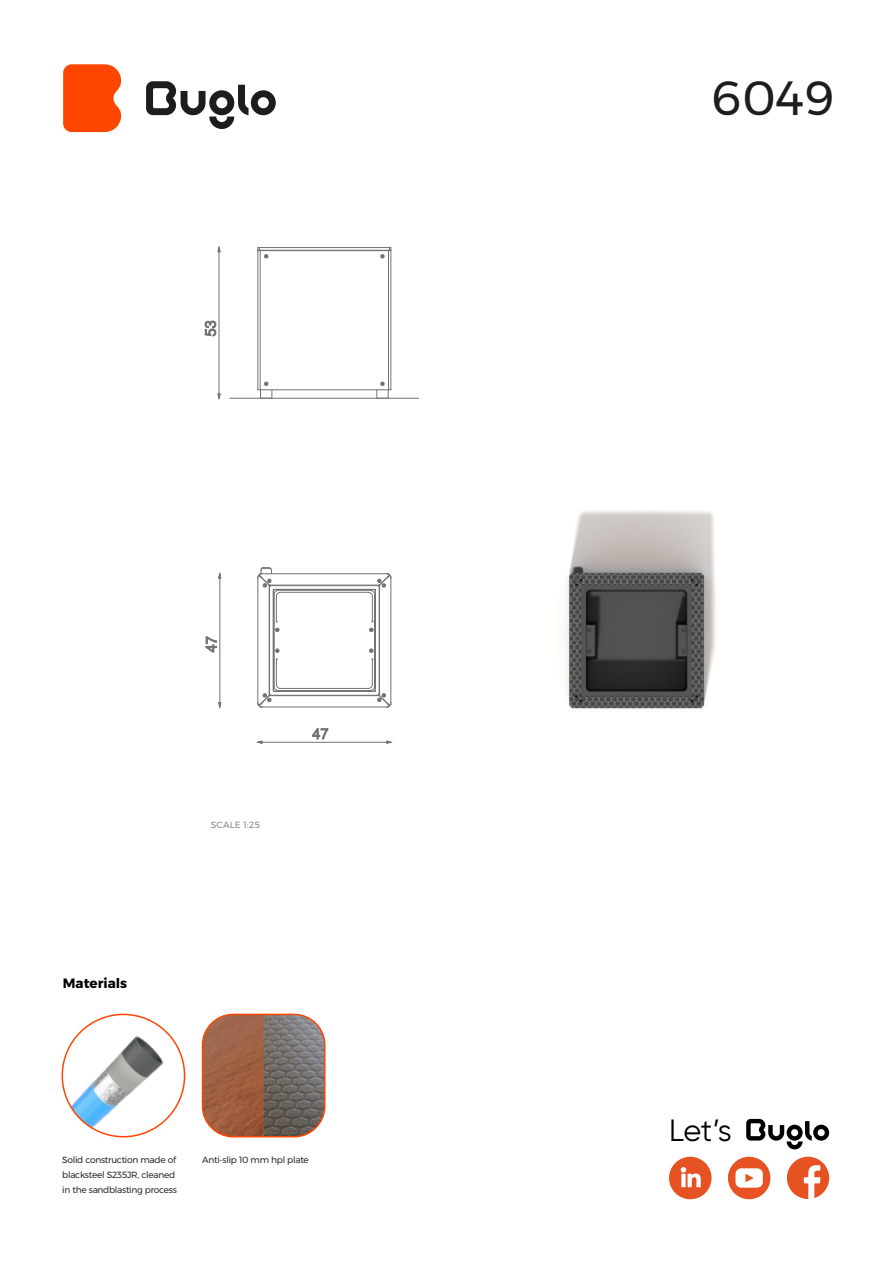
<style>
.page{position:relative;width:893px;height:1263px;background:#fff}
.page>*{position:absolute;margin:0;border:0;box-sizing:border-box;transform-origin:0 0}
.t1{font:48px "Montserrat";color:#1d1d1b}
.t2{font:30.75px "Gilroy";color:#000}
.t3{font:700 13.5px "Montserrat";color:#000}
.t4{font:9px/15px "Montserrat";letter-spacing:-.03em;color:#2b2a29}
.t5{font:9px "Montserrat";letter-spacing:.025em;color:#898989}
</style>
<div class="page">
<img style="left:563px;top:510px;width:153px;height:199px">
<svg style="left:746px;top:1119px;width:83px;height:30px"></svg>
<div style="left:669px;top:1157px;width:42px;height:42px;background:#e65222;border-radius:50%"></div>
<svg style="left:681px;top:1167px;width:20px;height:20px"></svg>
<div style="left:787px;top:1157px;width:42px;height:42px;background:#e65222;border-radius:50%"></div>
<svg style="left:804px;top:1165px;width:16px;height:34px"></svg>
<div style="left:728px;top:1157px;width:42px;height:42px;background:#e65222;border-radius:50%"></div>
<svg style="left:735px;top:1168px;width:28px;height:20px"></svg>
<svg style="left:146px;top:81px;width:130px;height:48px"></svg>
<svg style="left:63px;top:64px;width:58px;height:68px;background:#ff5313"></svg>
<img style="left:62px;top:1014px;width:123px;height:123px;border-radius:50%">
<div style="left:62px;top:1014px;width:123px;height:123px;border:2px solid #ff4600;border-radius:50%"></div>
<img style="left:264px;top:1014px;width:59px;height:123px">
<img style="left:202px;top:1014px;width:62px;height:123px">
<div style="left:202px;top:1014px;width:124px;height:123px;border:2px solid #ff4600;border-radius:31px"></div>
<hr style="left:262px;top:247px;width:125px;height:1px;background:#727271">
<hr style="left:257px;top:251px;width:1px;height:139px;background:#727271">
<hr style="left:260px;top:251px;width:1px;height:139px;background:#727271">
<hr style="left:260px;top:250px;width:128px;height:1px;background:#727271">
<hr style="left:260px;top:389px;width:128px;height:1px;background:#727271">
<hr style="left:388px;top:251px;width:1px;height:139px;background:#727271">
<svg style="left:257px;top:381px;width:15px;height:17px"></svg>
<svg style="left:376px;top:381px;width:15px;height:17px"></svg>
<hr style="left:390px;top:251px;width:1px;height:139px;background:#727271">
<svg style="left:370px;top:247px;width:21px;height:12px"></svg>
<svg style="left:257px;top:247px;width:22px;height:12px"></svg>
<hr style="left:278px;top:590px;width:92px;height:1px;background:#727271">
<hr style="left:280px;top:592px;width:88px;height:1px;background:#727271">
<hr style="left:274px;top:594px;width:1px;height:92px;background:#727271">
<hr style="left:278px;top:690px;width:92px;height:1px;background:#727271">
<hr style="left:374px;top:594px;width:1px;height:92px;background:#727271">
<hr style="left:280px;top:688px;width:88px;height:1px;background:#727271">
<hr style="left:273px;top:691px;width:102px;height:1px;background:#727271">
<hr style="left:273px;top:589px;width:102px;height:1px;background:#727271">
<hr style="left:375px;top:589px;width:1px;height:102px;background:#727271">
<hr style="left:273px;top:589px;width:1px;height:102px;background:#727271">
<hr style="left:269px;top:585px;width:110px;height:1px;background:#727271">
<hr style="left:262px;top:573px;width:125px;height:1px;background:#727271">
<hr style="left:379px;top:585px;width:1px;height:110px;background:#727271">
<hr style="left:390px;top:578px;width:1px;height:125px;background:#727271">
<hr style="left:269px;top:585px;width:1px;height:110px;background:#727271">
<hr style="left:257px;top:578px;width:1px;height:125px;background:#727271">
<hr style="left:269px;top:695px;width:110px;height:1px;background:#727271">
<hr style="left:262px;top:706px;width:125px;height:1px;background:#727271">
<svg style="left:367px;top:573px;width:25px;height:60px"></svg>
<svg style="left:367px;top:648px;width:25px;height:60px"></svg>
<svg style="left:257px;top:648px;width:24px;height:60px"></svg>
<svg style="left:257px;top:567px;width:25px;height:66px"></svg>
<hr style="left:230px;top:398px;width:189px;height:1px;background:#727271">
<hr style="left:219px;top:248px;width:1px;height:150px;background:#727271">
<svg style="left:204px;top:320px;width:13px;height:17px"></svg>
<svg style="left:217px;top:393px;width:4px;height:6px"></svg>
<svg style="left:217px;top:246px;width:4px;height:7px"></svg>
<svg style="left:205px;top:636px;width:12px;height:17px"></svg>
<hr style="left:219px;top:574px;width:1px;height:133px;background:#727271">
<svg style="left:312px;top:728px;width:17px;height:12px"></svg>
<hr style="left:258px;top:742px;width:133px;height:1px;background:#727271">
<svg style="left:218px;top:702px;width:4px;height:6px"></svg>
<svg style="left:218px;top:573px;width:4px;height:6px"></svg>
<svg style="left:386px;top:740px;width:6px;height:4px"></svg>
<svg style="left:257px;top:740px;width:6px;height:4px"></svg>
<h3 class="t3" style="left:63px;top:972px;width:66px">Materials</h3>
<p class="t5" style="left:211px;top:817px;width:51px">SCALE 1:25</p>
<p class="t4" style="left:62px;top:1152px;width:116px">Solid construction made of blacksteel S235JR, cleaned in the sandblasting process</p>
<p class="t4" style="left:202px;top:1152px;width:108px">Anti-slip 10 mm hpl plate</p>
<h1 class="t1" style="left:711px;top:61px;width:125px">6049</h1>
<h2 class="t2" style="left:669px;top:1111px;width:64px">Let’s</h2>
</div>
